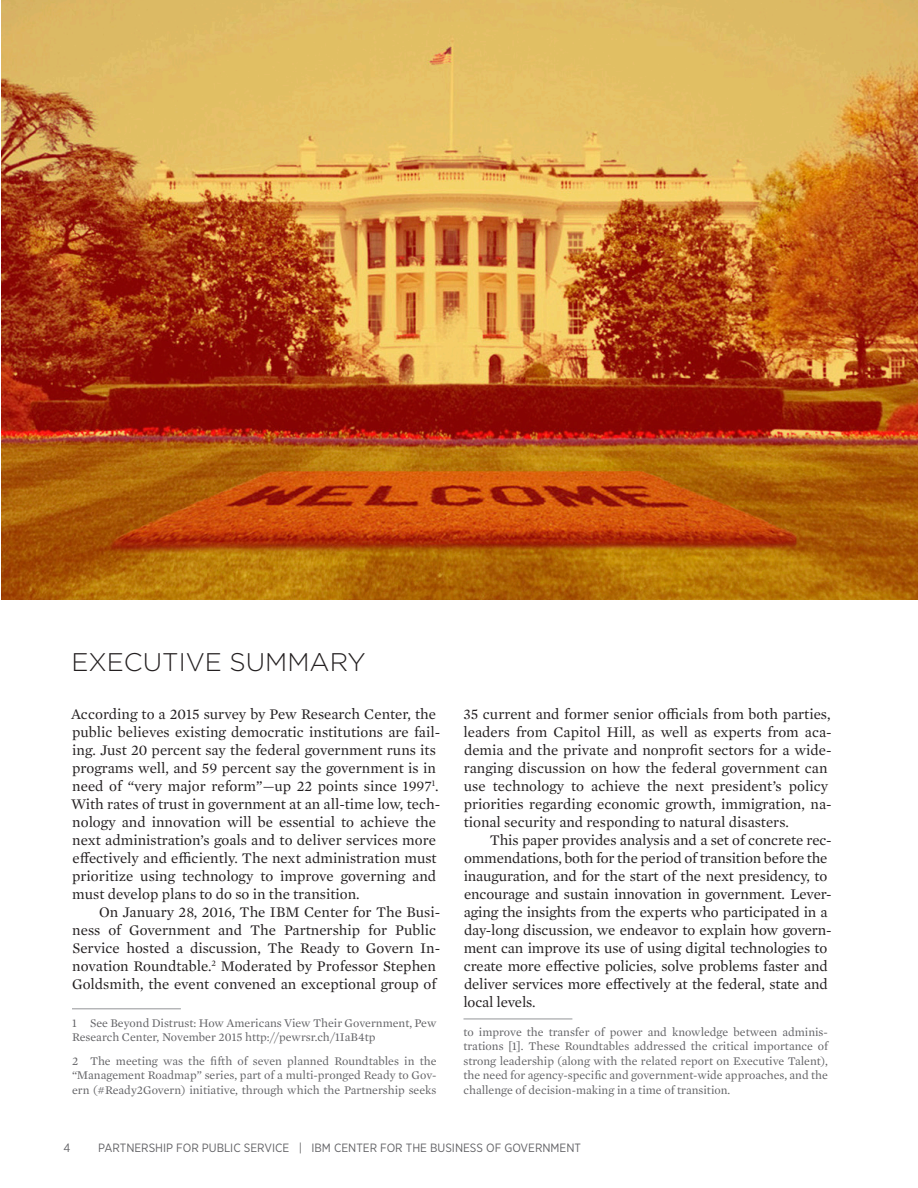
<style>
.page{position:relative;width:918px;height:1188px;background:#fff}
.page>*{position:absolute;margin:0;border:0;box-sizing:border-box;transform-origin:0 0}
.Section_Title{font:300 25.5px "Gotham";color:#231f20}
.Body_Copy_Indent{font:15px/18px "Mercury Text G1";letter-spacing:-.01em;color:#231f20}
.Body_Copy{font:15px/18px "Mercury Text G1";color:#231f20}
.Footnote{font:12px/14.4px "Mercury Text G1";color:#636366;text-align:justify}
.t1{font:12px "Gotham Narrow";color:#636366}
</style>
<div class="page">
<img style="left:2px;top:0;width:916px;height:600px">
<hr style="left:72px;top:1008px;width:109px;height:1px;background:#939598">
<hr style="left:464px;top:1019px;width:108px;height:1px;background:#939598">
<p class="Section_Title" style="left:71px;top:646px;width:296px">EXECUTIVE SUMMARY</p>
<p class="Body_Copy" style="left:71px;top:704px;width:371px">According to a 2015 survey by Pew Research Center, the public believes existing democratic institutions are fail&shy;ing. Just 20 percent say the federal government runs its programs well, and 59 percent say the government is in need of “very major reform”—up 22 points since 1997<sup>1</sup>.<br>With rates of trust in government at an all-time low, tech&shy;nology and innovation will be essential to achieve the next administration’s goals and to deliver services more effectively and efficiently. The next administration must prioritize using technology to improve governing and must develop plans to do so in the transition.</p>
<p class="Body_Copy_Indent" style="left:72px;top:902px;width:370px;text-indent:27px">On January 28, 2016, The IBM Center for The Busi&shy;ness of Government and The Partnership for Public Service hosted a discussion, The Ready to Govern In&shy;novation Roundtable.<sup>2</sup> Moderated by Professor Stephen Goldsmith, the event convened an exceptional group of</p>
<p class="Footnote" style="left:72px;top:1015px;width:366px">1 See Beyond Distrust: How Americans View Their Government, Pew<br>Research Center, November 2015 http://pewrsr.ch/1IaB4tp</p>
<p class="Footnote" style="left:72px;top:1053px;width:366px">2 The meeting was the fifth of seven planned Roundtables in the “Management Roadmap” series, part of a multi-pronged Ready to Gov&shy;ern (#Ready2Govern) initiative, through which the Partnership seeks</p>
<p class="Body_Copy_Indent" style="left:463px;top:704px;width:370px">35 current and former senior officials from both parties, leaders from Capitol Hill, as well as experts from aca&shy;demia and the private and nonprofit sectors for a wide&shy;ranging discussion on how the federal government can use technology to achieve the next president’s policy priorities regarding economic growth, immigration, na&shy;tional security and responding to natural disasters.</p>
<p class="Body_Copy_Indent" style="left:463px;top:830px;width:370px;text-indent:26px">This paper provides analysis and a set of concrete rec&shy;ommendations, both for the period of transition before the inauguration, and for the start of the next presidency, to encourage and sustain innovation in government. Lever&shy;aging the insights from the experts who participated in a day-long discussion, we endeavor to explain how govern&shy;ment can improve its use of using digital technologies to create more effective policies, solve problems faster and deliver services more effectively at the federal, state and local levels.</p>
<p class="Footnote" style="left:464px;top:1024px;width:366px">to improve the transfer of power and knowledge between adminis&shy;trations [1]. These Roundtables addressed the critical importance of strong leadership (along with the related report on Executive Talent), the need for agency-specific and government-wide approaches, and the challenge of decision-making in a time of transition.</p>
<p class="t1" style="left:63px;top:1140px;width:8px">4</p>
<p class="t1" style="left:98px;top:1140px;width:484px">PARTNERSHIP FOR PUBLIC SERVICE | IBM CENTER FOR THE BUSINESS OF GOVERNMENT</p>
</div>
